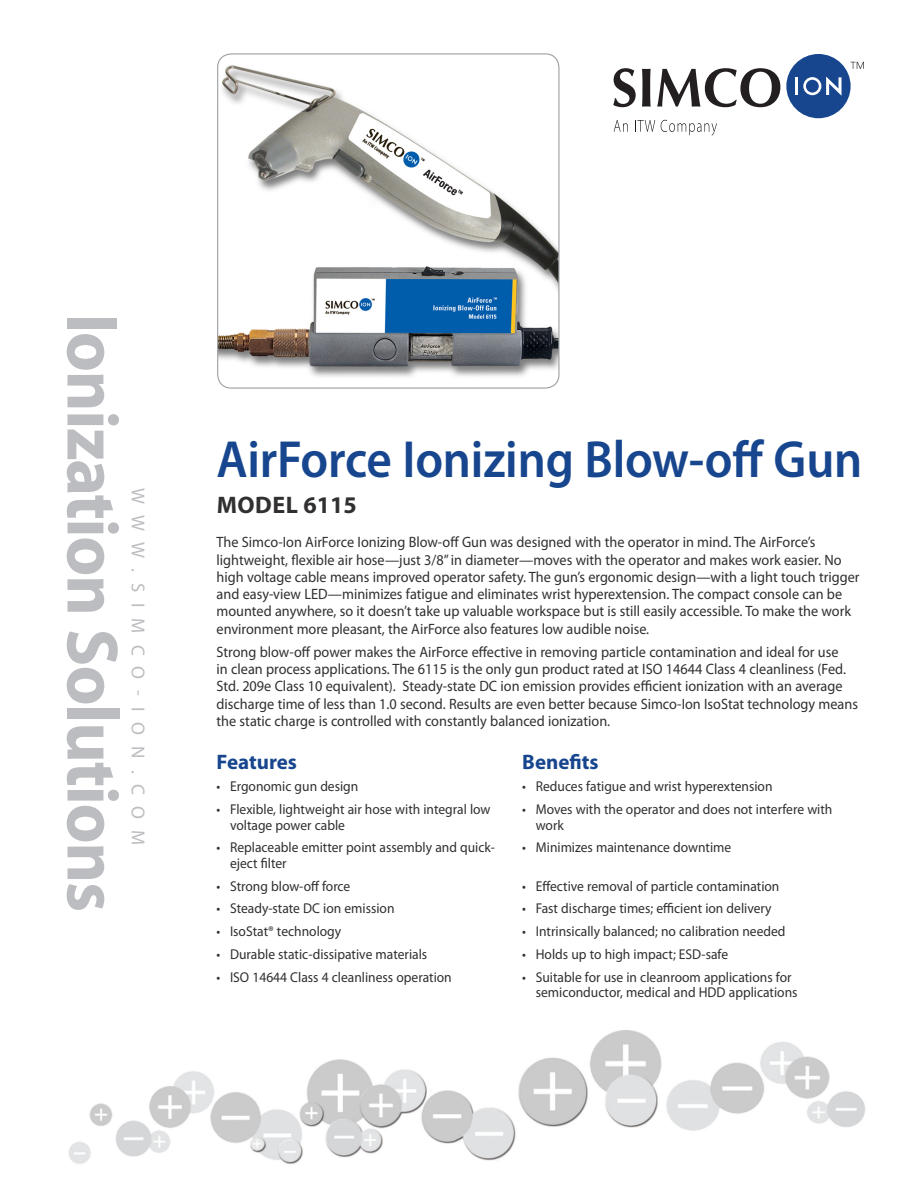
<style>
.page{position:relative;width:918px;height:1188px;background:#fff}
.page>*{position:absolute;margin:0;border:0;box-sizing:border-box;transform-origin:0 0}
.t1{font:700 73.5px "Myriad Pro";letter-spacing:-.02em;color:#bcbdc0;scale:.95 1}
.Cover__Main_head{font:600 52.5px "Myriad Pro";letter-spacing:-.005em;color:#17468e;scale:.94 1}
.Cover__Subhead{font:700 24px "Myriad Pro";letter-spacing:.02em;color:#312f30}
.Cover__F_B_Head{font:700 21px "Myriad Pro";color:#17468e}
.t2{font:18.75px "Myriad Pro";letter-spacing:.59em;color:#bcbdc0}
.Cover__Body_Copy{font:15px/17.2px "Myriad Pro";color:#312f30;scale:.95 1}
.Cover__F_B_bullets{font:14.25px/15.8px "Myriad Pro";color:#312f30;scale:.95 1}
</style>
<div class="page">
<img style="left:68px;top:1030px;width:797px;height:134px">
<svg style="left:850px;top:62px;width:14px;height:7px"></svg>
<div style="left:786px;top:54px;width:65px;height:64px;background:#17468e;border-radius:50%"></div>
<hr style="left:795px;top:77px;width:3px;height:18px;background:#fff">
<svg style="left:803px;top:77px;width:39px;height:19px"></svg>
<svg style="left:613px;top:68px;width:23px;height:39px"></svg>
<svg style="left:642px;top:69px;width:9px;height:38px"></svg>
<svg style="left:657px;top:68px;width:123px;height:39px"></svg>
<svg style="left:614px;top:120px;width:14px;height:12px"></svg>
<svg style="left:635px;top:120px;width:20px;height:12px"></svg>
<svg style="left:661px;top:120px;width:56px;height:16px"></svg>
<img style="left:219px;top:57px;width:339px;height:330px">
<div style="left:217px;top:53px;width:343px;height:336px;border:1px solid #9d9fa2;border-radius:14px"></div>
<h1 class="t1" style="left:140px;top:314px;width:632px;rotate:90deg">Ionization Solutions</h1>
<p class="t2" style="left:150px;top:488px;width:359px;rotate:90deg">WWW.SIMCO-ION.COM</p>
<p class="Cover__Main_head" style="left:217px;top:426px;width:689px">AirForce Ionizing Blow-off Gun</p>
<p class="Cover__Subhead" style="left:217px;top:490px;width:142px">MODEL 6115</p>
<p class="Cover__Body_Copy" style="left:217px;top:533px;width:678px">The Simco-Ion AirForce Ionizing Blow-off Gun was designed with the operator in mind. The AirForce’s lightweight, flexible air hose—just 3/8” in diameter—moves with the operator and makes work easier. No high voltage cable means improved operator safety. The gun’s ergonomic design—with a light touch trigger and easy-view LED—minimizes fatigue and eliminates wrist hyperextension. The compact console can be mounted anywhere, so it doesn’t take up valuable workspace but is still easily accessible. To make the work environment more pleasant, the AirForce also features low audible noise.</p>
<p class="Cover__Body_Copy" style="left:217px;top:643px;width:677px">Strong blow-off power makes the AirForce effective in removing particle contamination and ideal for use<br>in clean process applications. The 6115 is the only gun product rated at ISO 14644 Class 4 cleanliness (Fed.<br>Std. 209e Class 10 equivalent). Steady-state DC ion emission provides efficient ionization with an average discharge time of less than 1.0 second. Results are even better because Simco-Ion IsoStat technology means the static charge is controlled with constantly balanced ionization.</p>
<p class="Cover__F_B_Head" style="left:217px;top:748px;width:82px">Features</p>
<p class="Cover__F_B_Head" style="left:522px;top:748px;width:78px">Benefits</p>
<p class="Cover__F_B_bullets" style="left:217px;top:778px;width:151px">• Ergonomic gun design</p>
<p class="Cover__F_B_bullets" style="left:522px;top:778px;width:265px">• Reduces fatigue and wrist hyperextension</p>
<p class="Cover__F_B_bullets" style="left:230px;top:801px;width:276px;text-indent:-14px">• Flexible, lightweight air hose with integral low voltage power cable</p>
<p class="Cover__F_B_bullets" style="left:536px;top:801px;width:314px;text-indent:-14px">• Moves with the operator and does not interfere with work</p>
<p class="Cover__F_B_bullets" style="left:230px;top:839px;width:280px;text-indent:-14px">• Replaceable emitter point assembly and quick&shy;eject filter</p>
<p class="Cover__F_B_bullets" style="left:522px;top:839px;width:222px">• Minimizes maintenance downtime</p>
<p class="Cover__F_B_bullets" style="left:217px;top:878px;width:142px">• Strong blow-off force</p>
<p class="Cover__F_B_bullets" style="left:522px;top:878px;width:272px">• Effective removal of particle contamination</p>
<p class="Cover__F_B_bullets" style="left:217px;top:901px;width:189px">• Steady-state DC ion emission</p>
<p class="Cover__F_B_bullets" style="left:522px;top:901px;width:264px">• Fast discharge times; efficient ion delivery</p>
<p class="Cover__F_B_bullets" style="left:217px;top:923px;width:133px">• IsoStat® technology</p>
<p class="Cover__F_B_bullets" style="left:522px;top:923px;width:279px">• Intrinsically balanced; no calibration needed</p>
<p class="Cover__F_B_bullets" style="left:217px;top:946px;width:223px">• Durable static-dissipative materials</p>
<p class="Cover__F_B_bullets" style="left:522px;top:946px;width:218px">• Holds up to high impact; ESD-safe</p>
<p class="Cover__F_B_bullets" style="left:217px;top:969px;width:249px">• ISO 14644 Class 4 cleanliness operation</p>
<p class="Cover__F_B_bullets" style="left:536px;top:969px;width:277px;text-indent:-14px">• Suitable for use in cleanroom applications for semiconductor, medical and HDD applications</p>
</div>
